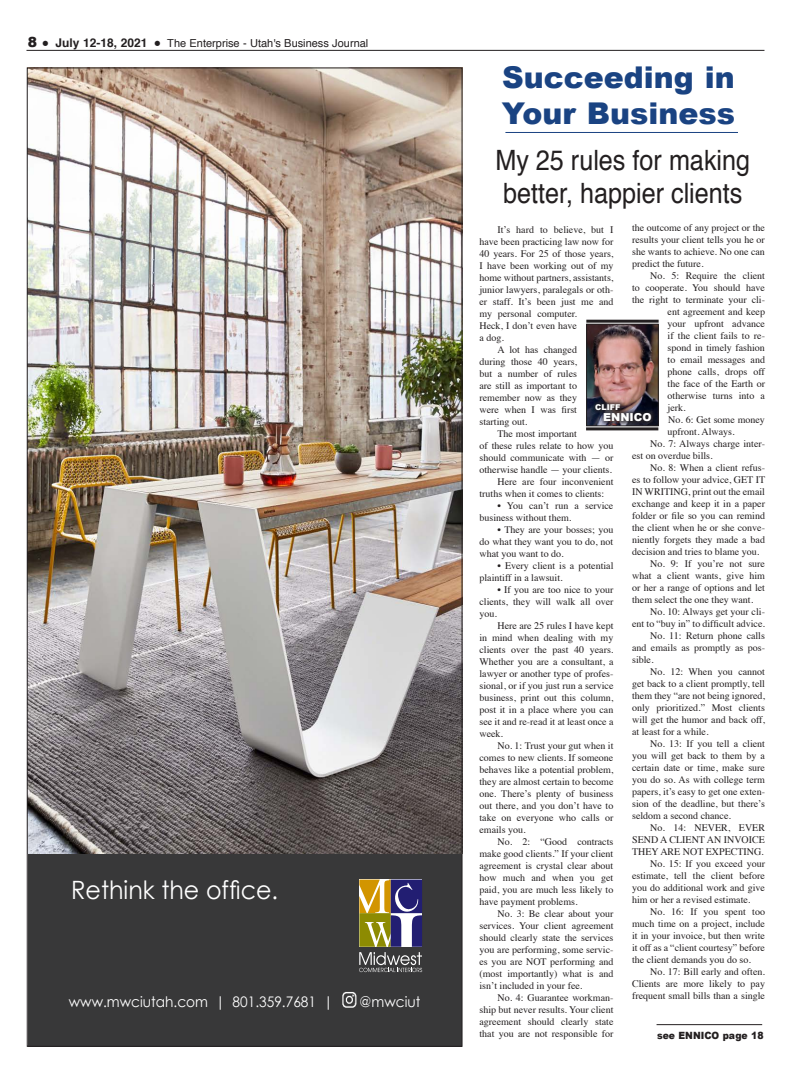
<style>
.page{position:relative;width:792px;height:1080px;background:#fff}
.page>*{position:absolute;margin:0;border:0;box-sizing:border-box;transform-origin:0 0}
.t1{font:900 30px/36px "Arial";color:#1a4382}
.t2{font:28px/33.6px "Helvetica";color:#231f20;scale:.9 1}
.t3{font:25.2px "Century Gothic";color:#fff;scale:.94 1}
.t4{font:14.6px "Century Gothic";color:#fff;scale:.94 1}
.t5{font:11px "Helvetica";color:#231f20}
._1AutoList1{font:900 11px "Arial";color:#fff}
.t6{font:10px/12px "Times";color:#231f20;text-align:justify}
._1AutoList1-2{font:900 10px "Arial";color:#231f20;scale:.93 1}
._1AutoList1-3{font:900 8px "Arial";color:#fff}
.s1{font-family:"Arial";font-weight:900;font-size:14px}
.s2{font-family:"Arial";font-weight:900;font-size:16px}
.s3{font-weight:700;font-size:12px}
</style>
<div class="page">
<hr style="left:26px;top:50px;width:738px;height:1px;background:#231f20">
<div style="left:28px;top:825px;width:434px;height:221px;background:#383839"></div>
<img style="left:29px;top:70px;width:431px;height:784px">
<img style="left:342px;top:992px;width:15px;height:16px">
<svg style="left:359px;top:880px;width:63px;height:92px"></svg>
<img style="left:588px;top:326px;width:69px;height:98px">
<div style="left:586px;top:324px;width:73px;height:102px;border:1px solid #231f20"></div>
<hr style="left:586px;top:320px;width:73px;height:3px;background:#231f20">
<hr style="left:586px;top:427px;width:72px;height:3px;background:#231f20">
<div style="left:591px;top:400px;width:66px;height:27px;background:#231f20;opacity:.75"></div>
<hr style="left:505px;top:132px;width:233px;height:1px;background:#1a4382">
<hr style="left:657px;top:1024px;width:105px;height:1px;background:#231f20">
<p class="t5" style="left:28px;top:35px;width:342px"><span class="s1">8</span> <span class="s2">•</span> <span class="s3">July 12-18, 2021</span> <span class="s2">•</span> The Enterprise - Utah's Business Journal</p>
<p class="t3" style="left:71px;top:873px;width:222px">Rethink the office.</p>
<p class="t4" style="left:69px;top:991px;width:282px">www.mwciutah.com | 801.359.7681 |</p>
<p class="t4" style="left:360px;top:991px;width:66px">@mwciut</p>
<p class="t1" style="left:502px;top:58px;width:235px">Succeeding in<br>Your Business</p>
<p class="t2" style="left:495px;top:144px;width:285px">My 25 rules for making better, happier clients</p>
<p class="t6" style="left:632px;top:220px;width:134px">the outcome of any project or the results your client tells you he or she wants to achieve. No one can predict the future.</p>
<p class="t6" style="left:650px;top:268px;width:116px">No. 5: Require the client</p>
<p class="t6" style="left:632px;top:280px;width:134px">to cooperate. You should have</p>
<p class="t6" style="left:632px;top:292px;width:134px">the right to terminate your cli-</p>
<p class="t6" style="left:668px;top:304px;width:99px">ent agreement and keep</p>
<p class="t6" style="left:668px;top:316px;width:99px">your upfront advance</p>
<p class="t6" style="left:668px;top:328px;width:99px">if the client fails to re-</p>
<p class="t6" style="left:668px;top:340px;width:99px">spond in timely fashion</p>
<p class="t6" style="left:668px;top:352px;width:99px">to email messages and</p>
<p class="t6" style="left:668px;top:364px;width:99px">phone calls, drops off</p>
<p class="t6" style="left:668px;top:376px;width:99px">the face of the Earth or</p>
<p class="t6" style="left:668px;top:388px;width:99px">otherwise turns into a</p>
<p class="t6" style="left:668px;top:400px;width:20px">jerk.</p>
<p class="t6" style="left:668px;top:412px;width:99px">No. 6: Get some money upfront. Always.</p>
<p class="t6" style="left:632px;top:436px;width:134px;text-indent:18px">No. 7: Always charge inter&shy;est on overdue bills.</p>
<p class="t6" style="left:632px;top:460px;width:135px;text-indent:18px">No. 8: When a client refus&shy;es to follow your advice, GET IT IN WRITING, print out the email exchange and keep it in a paper folder or file so you can remind the client when he or she conve&shy;niently forgets they made a bad decision and tries to blame you.</p>
<p class="t6" style="left:632px;top:556px;width:134px;text-indent:18px">No. 9: If you’re not sure what a client wants, give him or her a range of options and let them select the one they want.</p>
<p class="t6" style="left:632px;top:604px;width:134px;text-align:right">No. 10: Always get your cli-<br>ent to “buy in” to difficult advice.</p>
<p class="t6" style="left:632px;top:628px;width:134px;text-indent:18px">No. 11: Return phone calls and emails as promptly as pos&shy;sible.</p>
<p class="t6" style="left:632px;top:664px;width:134px;text-indent:18px">No. 12: When you cannot get back to a client promptly, tell them they “are not being ignored, only prioritized.” Most clients will get the humor and back off, at least for a while.</p>
<p class="t6" style="left:632px;top:736px;width:134px;text-indent:18px">No. 13: If you tell a client you will get back to them by a certain date or time, make sure you do so. As with college term papers, it’s easy to get one exten&shy;sion of the deadline, but there’s seldom a second chance.</p>
<p class="t6" style="left:632px;top:820px;width:134px;text-indent:18px">No. 14: NEVER, EVER SEND A CLIENT AN INVOICE THEY ARE NOT EXPECTING.</p>
<p class="t6" style="left:632px;top:856px;width:134px;text-indent:18px">No. 15: If you exceed your estimate, tell the client before you do additional work and give him or her a revised estimate.</p>
<p class="t6" style="left:632px;top:904px;width:134px;text-indent:18px">No. 16: If you spent too much time on a project, include it in your invoice, but then write it off as a “client courtesy” before the client demands you do so.</p>
<p class="t6" style="left:632px;top:964px;width:134px;text-indent:18px">No. 17: Bill early and often.<br>Clients are more likely to pay frequent small bills than a single</p>
<p class="_1AutoList1-2" style="left:657px;top:1028px;width:116px">see ENNICO page 18</p>
<p class="t6" style="left:480px;top:222px;width:135px;text-align:left;text-indent:18px">It’s hard to believe, but I have been practicing law now for<br>40 years. For 25 of those years,<br>I have been working out of my home without partners, assistants, junior lawyers, paralegals or oth&shy;er staff. It’s been just me and my personal computer.<br>Heck, I don’t even have<br>a dog.</p>
<p class="t6" style="left:480px;top:342px;width:99px;text-indent:18px">A lot has changed during those 40 years, but a number of rules are still as important to remember now as they were when I was first starting out.</p>
<p class="t6" style="left:480px;top:426px;width:135px;text-align:left;text-indent:18px">The most important<br>of these rules relate to how you should communicate with — or otherwise handle — your clients.</p>
<p class="t6" style="left:480px;top:474px;width:135px;text-indent:18px">Here are four inconvenient truths when it comes to clients:</p>
<p class="t6" style="left:480px;top:498px;width:135px;text-indent:18px">• You can’t run a service business without them.</p>
<p class="t6" style="left:480px;top:522px;width:135px;text-indent:18px">• They are your bosses; you do what they want you to do, not what you want to do.</p>
<p class="t6" style="left:480px;top:558px;width:135px;text-indent:18px">• Every client is a potential plaintiff in a lawsuit.</p>
<p class="t6" style="left:480px;top:582px;width:135px;text-indent:18px">• If you are too nice to your clients, they will walk all over you.</p>
<p class="t6" style="left:480px;top:618px;width:135px;text-indent:18px">Here are 25 rules I have kept in mind when dealing with my clients over the past 40 years.<br>Whether you are a consultant, a lawyer or another type of profes&shy;sional, or if you just run a service business, print out this column, post it in a place where you can see it and re-read it at least once a week.</p>
<p class="t6" style="left:480px;top:738px;width:135px;text-indent:18px">No. 1: Trust your gut when it comes to new clients. If someone behaves like a potential problem, they are almost certain to become one. There’s plenty of business out there, and you don’t have to take on everyone who calls or emails you.</p>
<p class="t6" style="left:480px;top:834px;width:135px;text-indent:18px">No. 2: “Good contracts make good clients.” If your client agreement is crystal clear about how much and when you get paid, you are much less likely to have payment problems.</p>
<p class="t6" style="left:480px;top:906px;width:135px;text-indent:18px">No. 3: Be clear about your services. Your client agreement should clearly state the services you are performing, some servic&shy;es you are NOT performing and (most importantly) what is and isn’t included in your fee.</p>
<p class="t6" style="left:480px;top:990px;width:135px;text-indent:18px">No. 4: Guarantee workman&shy;ship but never results. Your client agreement should clearly state that you are not responsible for</p>
<p class="_1AutoList1-3" style="left:595px;top:401px;width:27px">CLIFF</p>
<p class="_1AutoList1" style="left:603px;top:409px;width:50px">ENNICO</p>
</div>
